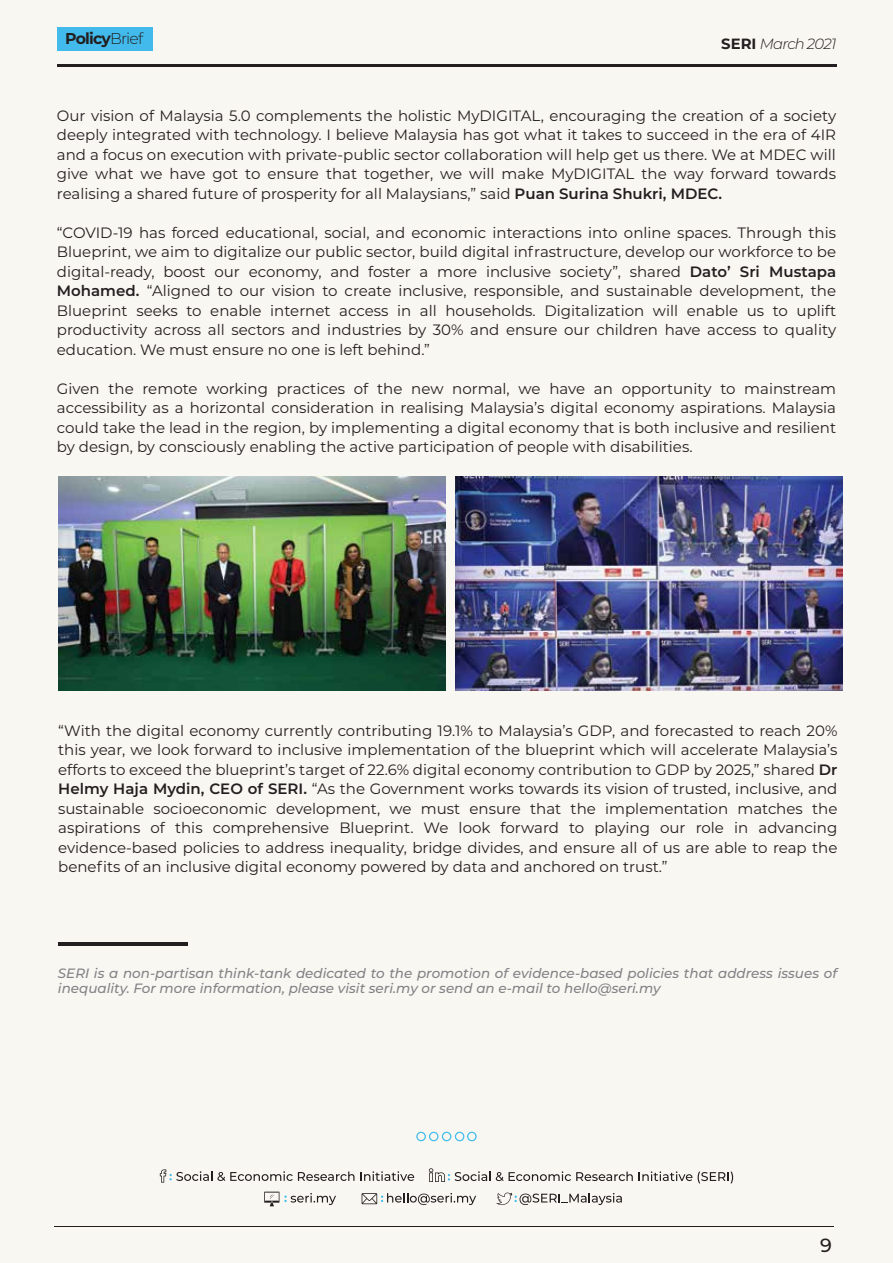
<style>
.page{position:relative;width:893px;height:1263px;background:#f9f7f2}
.page>*{position:absolute;margin:0;border:0;box-sizing:border-box;transform-origin:0 0}
.t1{font:500 19.05px "Montserrat";color:#231f20}
.t2{font:700 15.75px "Montserrat";letter-spacing:-.05em;color:#231f20}
.t3{font:15px/19.5px "Montserrat";color:#231f20;text-align:justify}
.t4{font:italic 300 14.85px "Montserrat";letter-spacing:-.055em;color:#231f20}
.t5{font:italic 500 13.5px/15px "Montserrat";color:#818285}
.s1{font-weight:300}
.s2{font-weight:700;font-style:normal}
.s3{font-weight:600}
</style>
<div class="page">
<hr style="left:57px;top:64px;width:779px;height:3px;background:#231f20">
<div style="left:57px;top:27px;width:95px;height:24px;background:#42bbec"></div>
<hr style="left:55px;top:1226px;width:779px;height:1px;background:#231f20">
<hr style="left:59px;top:942px;width:129px;height:4px;background:#231f20">
<svg style="left:416px;top:1132px;width:61px;height:9px"></svg>
<svg style="left:160px;top:1169px;width:254px;height:13px"></svg>
<svg style="left:639px;top:1171px;width:53px;height:10px"></svg>
<svg style="left:698px;top:1171px;width:35px;height:12px"></svg>
<svg style="left:264px;top:1192px;width:72px;height:14px"></svg>
<svg style="left:496px;top:1192px;width:126px;height:13px"></svg>
<svg style="left:362px;top:1193px;width:114px;height:12px"></svg>
<svg style="left:429px;top:1168px;width:204px;height:14px"></svg>
<img style="left:455px;top:477px;width:387px;height:213px">
<img style="left:59px;top:477px;width:387px;height:213px">
<p class="t2" style="left:65px;top:27px;width:80px">Policy<span class="s1">Brief</span></p>
<p class="t4" style="left:721px;top:33px;width:116px"><span class="s2">SERI</span> March 2021</p>
<p class="t3" style="left:57px;top:105px;width:781px">Our vision of Malaysia 5.0 complements the holistic MyDIGITAL, encouraging the creation of a society deeply integrated with technology. I believe Malaysia has got what it takes to succeed in the era of 4IR and a focus on execution with private-public sector collaboration will help get us there. We at MDEC will give what we have got to ensure that together, we will make MyDIGITAL the way forward towards realising a shared future of prosperity for all Malaysians,” said <span class="s3">Puan Surina Shukri, MDEC.</span></p>
<p class="t3" style="left:57px;top:222px;width:781px">“COVID-19 has forced educational, social, and economic interactions into online spaces. Through this Blueprint, we aim to digitalize our public sector, build digital infrastructure, develop our workforce to be digital-ready, boost our economy, and foster a more inclusive society”, shared <span class="s3">Dato’ Sri Mustapa Mohamed.</span> “Aligned to our vision to create inclusive, responsible, and sustainable development, the Blueprint seeks to enable internet access in all households. Digitalization will enable us to uplift productivity across all sectors and industries by 30% and ensure our children have access to quality education. We must ensure no one is left behind.”</p>
<p class="t3" style="left:57px;top:378px;width:781px">Given the remote working practices of the new normal, we have an opportunity to mainstream accessibility as a horizontal consideration in realising Malaysia’s digital economy aspirations. Malaysia could take the lead in the region, by implementing a digital economy that is both inclusive and resilient by design, by consciously enabling the active participation of people with disabilities.</p>
<p class="t3" style="left:58px;top:720px;width:781px">“With the digital economy currently contributing 19.1% to Malaysia’s GDP, and forecasted to reach 20% this year, we look forward to inclusive implementation of the blueprint which will accelerate Malaysia’s efforts to exceed the blueprint’s target of 22.6% digital economy contribution to GDP by 2025,” shared <span class="s3">Dr Helmy Haja Mydin, CEO of SERI.</span> “As the Government works towards its vision of trusted, inclusive, and sustainable socioeconomic development, we must ensure that the implementation matches the aspirations of this comprehensive Blueprint. We look forward to playing our role in advancing evidence-based policies to address inequality, bridge divides, and ensure all of us are able to reap the benefits of an inclusive digital economy powered by data and anchored on trust.”</p>
<p class="t5" style="left:58px;top:965px;width:781px">SERI is a non-partisan think-tank dedicated to the promotion of evidence-based policies that address issues of inequality. For more information, please visit seri.my or send an e-mail to hello@seri.my</p>
<p class="t1" style="left:820px;top:1232px;width:13px">9</p>
</div>
